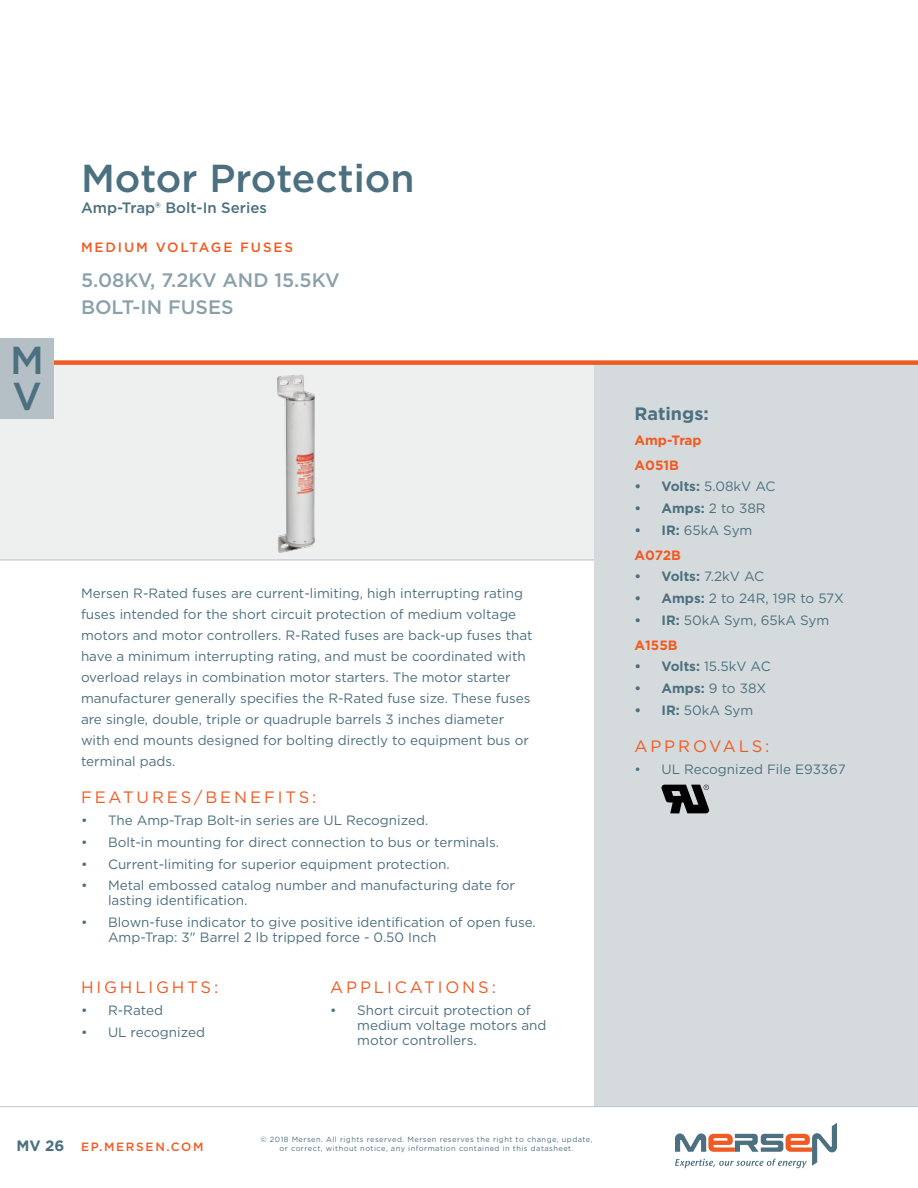
<style>
.page{position:relative;width:918px;height:1188px;background:#fff}
.page>*{position:absolute;margin:0;border:0;box-sizing:border-box;transform-origin:0 0}
.t1{font:500 39px/36px "Gotham";color:#4c7080}
.t2{font:500 19.5px/27px "Gotham";color:#8ba1a9}
.t3{font:700 18px "Gotham";color:#4c7080}
.t4{font:16.5px "Gotham";letter-spacing:.175em;color:#f15a22}
.t5{font:500 15px "Gotham";color:#4c7080}
.t6{font:13.5px/21px "Gotham";color:#4c7080}
.t7{font:700 13.5px "Gotham";color:#4c7080}
.t8{font:500 13.5px "Gotham";letter-spacing:.14em;color:#f15a22}
.t9{font:700 13.5px/24.8px "Gotham";color:#f15a22}
.t10{font:500 12px "Gotham";letter-spacing:.14em;color:#f15a22}
.t11{font:7.5px/9px "Gotham";letter-spacing:.06em;color:#4c7080;text-align:center}
.s1{font-weight:700;font-size:15px;color:#4c7080}
.s2{font-weight:700}
.s3{font-weight:400}
.s4{font-weight:700;color:#f15a22}
</style>
<div class="page">
<svg style="left:675px;top:1123px;width:162px;height:45px"></svg>
<div style="left:0;top:365px;width:594px;height:195px;background:#eef0f0"></div>
<div style="left:594px;top:365px;width:324px;height:742px;background:#d5dbdd"></div>
<div style="left:0;top:360px;width:918px;height:5px;background:#f15a22"></div>
<hr style="left:0;top:560px;width:594px;height:1px;background:#bec8cd">
<hr style="left:0;top:1106px;width:918px;height:1px;background:#bec8cd">
<div style="left:0;top:338px;width:54px;height:81px;background:#b4c0c5"></div>
<svg style="left:662px;top:785px;width:47px;height:28px"></svg>
<img style="left:277px;top:374px;width:38px;height:179px">
<h1 class="t1" style="left:10px;top:342px;width:35px">M<br>V</h1>
<h1 class="t1" style="left:81px;top:160px;width:335px">Motor Protection</h1>
<p class="t5" style="left:81px;top:198px;width:188px">Amp-Trap® Bolt-In Series</p>
<p class="t8" style="left:81px;top:239px;width:214px">MEDIUM VOLTAGE FUSES</p>
<h2 class="t2" style="left:81px;top:266px;width:260px">5.08KV, 7.2KV AND 15.5KV<br>BOLT-IN FUSES</h2>
<p class="t6" style="left:81px;top:582px;width:453px">Mersen R-Rated fuses are current-limiting, high interrupting rating fuses intended for the short circuit protection of medium voltage motors and motor controllers. R-Rated fuses are back-up fuses that have a minimum interrupting rating, and must be coordinated with overload relays in combination motor starters. The motor starter manufacturer generally specifies the R-Rated fuse size. These fuses are single, double, triple or quadruple barrels 3 inches diameter with end mounts designed for bolting directly to equipment bus or terminal pads.</p>
<p class="t4" style="left:81px;top:787px;width:237px">FEATURES/BENEFITS:</p>
<p class="t6" style="left:81px;top:810px;width:349px">• The Amp-Trap Bolt-in series are UL Recognized.</p>
<p class="t6" style="left:81px;top:831px;width:420px">• Bolt-in mounting for direct connection to bus or terminals.</p>
<p class="t6" style="left:81px;top:853px;width:370px">• Current-limiting for superior equipment protection.</p>
<p class="t6" style="left:108px;top:878px;width:409px;line-height:15px;text-indent:-27px">• Metal embossed catalog number and manufacturing date for lasting identification.</p>
<p class="t6" style="left:108px;top:915px;width:429px;line-height:15px;text-indent:-27px">• Blown-fuse indicator to give positive identification of open fuse.<br>Amp-Trap: 3" Barrel 2 lb tripped force - 0.50 Inch</p>
<p class="t4" style="left:330px;top:977px;width:167px">APPLICATIONS:</p>
<p class="t6" style="left:357px;top:1002px;width:191px;line-height:15px;text-indent:-27px">• Short circuit protection of medium voltage motors and motor controllers.</p>
<p class="t4" style="left:81px;top:977px;width:139px">HIGHLIGHTS:</p>
<p class="t6" style="left:81px;top:1000px;width:83px">• R-Rated</p>
<p class="t6" style="left:81px;top:1021px;width:126px">• UL recognized</p>
<p class="t10" style="left:16px;top:1139px;width:189px"><span class="s1">MV 26</span> EP.MERSEN.COM</p>
<p class="t11" style="left:261px;top:1135px;width:334px">© 2018 Mersen. All rights reserved. Mersen reserves the right to change, update, or correct, without notice, any information contained in this datasheet.</p>
<h3 class="t3" style="left:634px;top:402px;width:76px">Ratings:</h3>
<p class="t9" style="left:634px;top:428px;width:69px">Amp-Trap<br>A051B</p>
<p class="t6" style="left:634px;top:476px;width:143px"><span class="s2">• Volts:</span> 5.08kV AC</p>
<p class="t7" style="left:634px;top:499px;width:133px">• Amps: <span class="s3">2 to 38R</span></p>
<p class="t6" style="left:634px;top:517px;width:119px;line-height:24.8px"><span class="s2">• IR:</span> 65kA Sym<br><span class="s4">A072B</span></p>
<p class="t7" style="left:634px;top:568px;width:131px">• Volts: <span class="s3">7.2kV AC</span></p>
<p class="t6" style="left:634px;top:588px;width:211px"><span class="s2">• Amps:</span> 2 to 24R, 19R to 57X</p>
<p class="t6" style="left:634px;top:607px;width:196px;line-height:24.8px"><span class="s2">• IR:</span> 50kA Sym, 65kA Sym<br><span class="s4">A155B</span></p>
<p class="t6" style="left:634px;top:656px;width:138px"><span class="s2">• Volts:</span> 15.5kV AC</p>
<p class="t7" style="left:634px;top:679px;width:133px">• Amps: <span class="s3">9 to 38X</span></p>
<p class="t6" style="left:634px;top:699px;width:120px"><span class="s2">• IR:</span> 50kA Sym</p>
<p class="t4" style="left:634px;top:736px;width:137px">APPROVALS:</p>
<p class="t6" style="left:634px;top:759px;width:213px">• UL Recognized File E93367</p>
</div>
